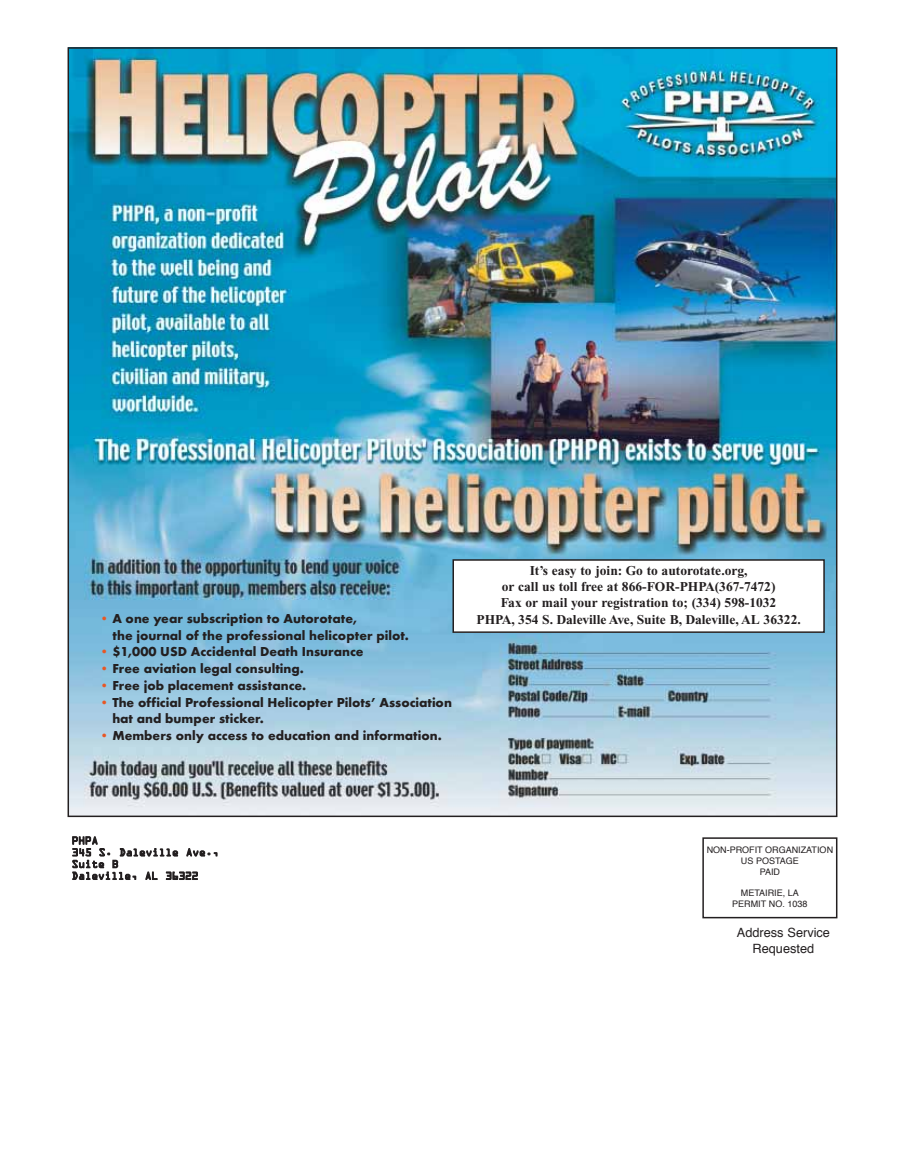
<style>
.page{position:relative;width:905px;height:1175px;background:#fff}
.page>*{position:absolute;margin:0;border:0;box-sizing:border-box;transform-origin:0 0}
.t1{font:700 13.5px/16.2px "Futura T";color:#231f20}
.t2{font:700 13.5px/16.2px "Times New Roman";color:#231f20;text-align:center}
.t3{font:12.75px/15.3px "Helvetica";color:#231f20;text-align:center}
.t4{font:9.75px/11.7px "OCRA";letter-spacing:-.045em;color:#231f20}
.t5{font:9px/10.8px "Helvetica";color:#231f20;text-align:center}
.s1{color:#e85725}
</style>
<div class="page">
<img style="left:71px;top:50px;width:763px;height:764px">
<div style="left:453px;top:560px;width:371px;height:72px;background:#fff"></div>
<div style="left:452px;top:559px;width:372px;height:74px;border:2px solid #231f20"></div>
<div style="left:702px;top:837px;width:135px;height:81px;border:2px solid #231f20"></div>
<p class="t2" style="left:501px;top:563px;width:277px">It’s easy to join: Go to autorotate.org,<br>or call us toll free at 866-FOR-PHPA(367-7472)<br>Fax or mail your registration to; (334) 598-1032</p>
<p class="t1" style="left:100px;top:612px;width:259px"><span class="s1">•</span> A one year subscription to Autorotate,</p>
<p class="t2" style="left:476px;top:612px;width:326px">PHPA, 354 S. Daleville Ave, Suite B, Daleville, AL 36322.</p>
<p class="t1" style="left:112px;top:628px;width:298px">the journal of the professional helicopter pilot.</p>
<p class="t1" style="left:100px;top:645px;width:265px"><span class="s1">•</span> $1,000 USD Accidental Death Insurance</p>
<p class="t1" style="left:100px;top:661px;width:206px"><span class="s1">•</span> Free aviation legal consulting.</p>
<p class="t1" style="left:100px;top:678px;width:208px"><span class="s1">•</span> Free job placement assistance.</p>
<p class="t1" style="left:112px;top:695px;width:341px;text-indent:-13px"><span class="s1">•</span> The official Professional Helicopter Pilots’ Association hat and bumper sticker.</p>
<p class="t1" style="left:100px;top:728px;width:343px"><span class="s1">•</span> Members only access to education and information.</p>
<p class="t4" style="left:72px;top:836px;width:149px">PHPA<br>345 S. Daleville Ave.,<br>Suite B<br>Daleville, AL 36322</p>
<p class="t5" style="left:706px;top:845px;width:128px">NON-PROFIT ORGANIZATION<br>US POSTAGE<br>PAID</p>
<p class="t5" style="left:732px;top:888px;width:77px">METAIRIE, LA<br>PERMIT NO. 1038</p>
<p class="t3" style="left:736px;top:926px;width:95px">Address Service<br>Requested</p>
</div>
